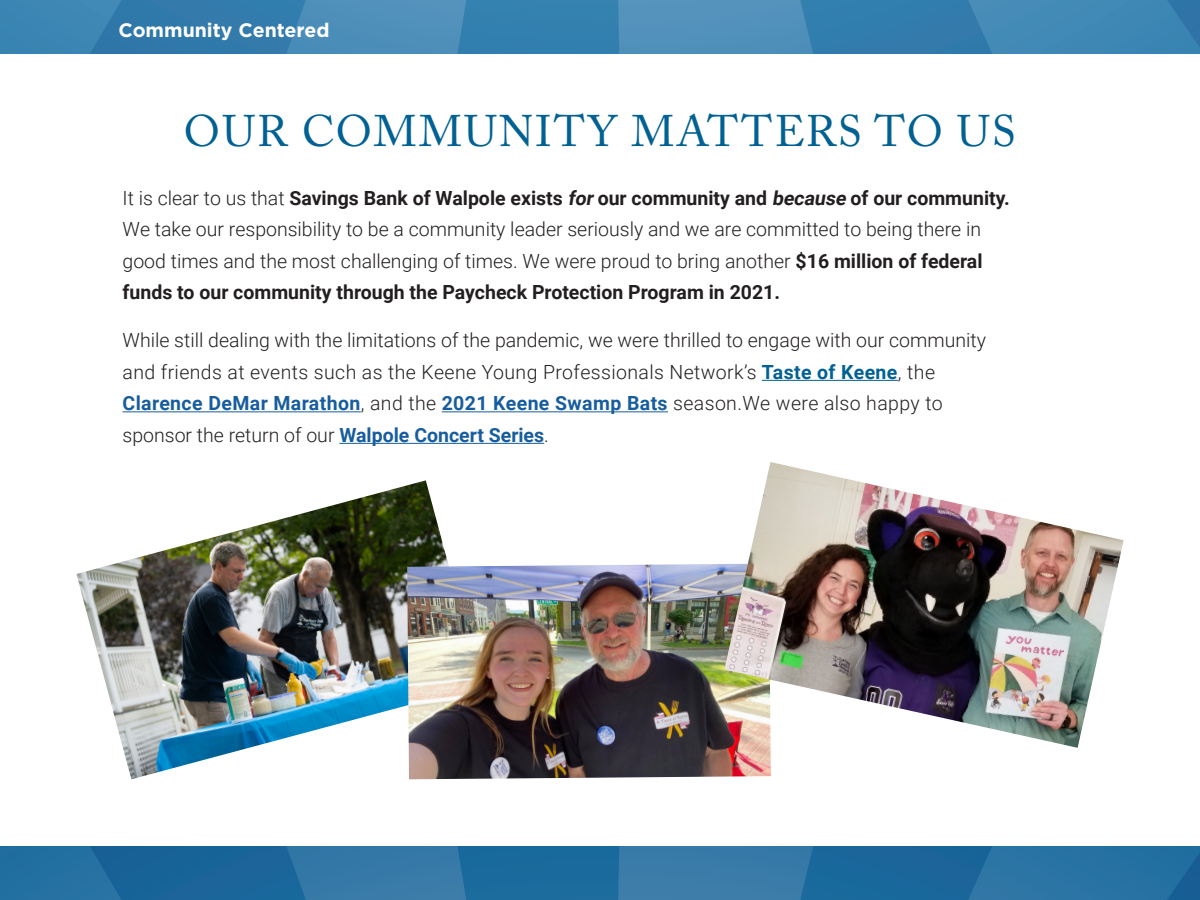
<style>
.page{position:relative;width:1200px;height:900px;background:#fff}
.page>*{position:absolute;margin:0;border:0;box-sizing:border-box;transform-origin:0 0}
.t1{font:43.95px "Adobe Caslon Pro";letter-spacing:.045em;color:#006192}
.t2{font:300 19.5px/31.5px "Roboto";color:#231f20}
.t3{font:700 19.5px "Gotham";color:#fff}
.s1{font-weight:700}
.s2{font-weight:700;font-style:italic}
.s3{font-weight:700;color:#006192}
.s4{font-weight:700;color:#175d9e}
</style>
<div class="page">
<hr style="left:762px;top:380px;width:136px;height:1px;background:#006192">
<hr style="left:123px;top:411px;width:238px;height:1px;background:#175d9e">
<hr style="left:442px;top:411px;width:226px;height:1px;background:#175d9e">
<hr style="left:339px;top:443px;width:205px;height:1px;background:#175d9e">
<svg style="left:0;top:0;width:1200px;height:54px;background:#3e85b2"></svg>
<svg style="left:0;top:846px;width:1200px;height:54px;background:#256fa0"></svg>
<img style="left:76px;top:480px;width:372px;height:299px">
<img style="left:407px;top:564px;width:364px;height:215px">
<img style="left:724px;top:462px;width:400px;height:286px">
<p class="t3" style="left:118px;top:17px;width:213px">Community Centered</p>
<p class="t1" style="left:184px;top:105px;width:834px">OUR COMMUNITY MATTERS TO US</p>
<p class="t2" style="left:123px;top:182px;width:889px">It is clear to us that <span class="s1">Savings Bank of Walpole exists</span> <span class="s2">for</span><span class="s1">our community and</span> <span class="s2">because</span> <span class="s1">of our community.<br></span>We take our responsibility to be a community leader seriously and we are committed to being there in good times and the most challenging of times. We were proud to bring another <span class="s1">$16 million of federal funds to our community through the Paycheck Protection Program in 2021.</span></p>
<p class="t2" style="left:123px;top:324px;width:865px">While still dealing with the limitations of the pandemic, we were thrilled to engage with our community and friends at events such as the Keene Young Professionals Network’s <span class="s3">Taste of Keene</span>, the <span class="s4">Clarence DeMar Marathon</span>, and the <span class="s4">2021 Keene Swamp Bats</span> season.We were also happy to sponsor the return of our <span class="s4">Walpole Concert Series</span>.</p>
</div>
